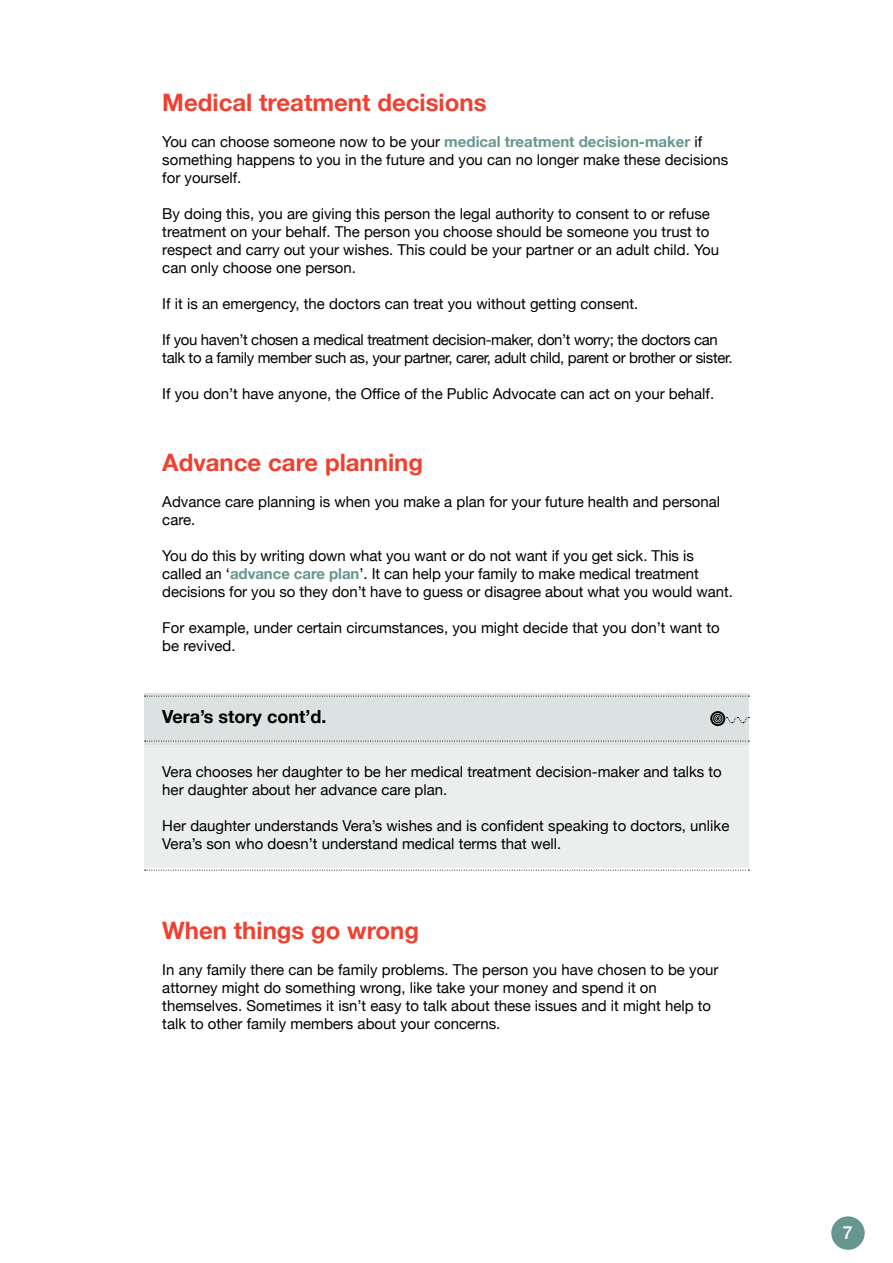
<style>
.page{position:relative;width:893px;height:1263px;background:#fff}
.page>*{position:absolute;margin:0;border:0;box-sizing:border-box;transform-origin:0 0}
.t1{font:700 24px "Helvetica Neue";color:#ef4130}
.t2{font:700 18px "Helvetica Neue";color:#000}
.t3{font:500 18px "Helvetica Neue";color:#fff}
.t4{font:15px/18px "Helvetica Neue";color:#000}
.t5{font:15px/18px "Helvetica Neue";letter-spacing:-.025em;color:#000}
.s1{font-weight:700;color:#669690}
</style>
<div class="page">
<svg style="left:831px;top:1216px;width:34px;height:34px"></svg>
<div style="left:144px;top:744px;width:605px;height:123px;background:#ebeeed"></div>
<div style="left:144px;top:693px;width:605px;height:51px;background:#dbe2e1"></div>
<svg style="left:145px;top:696px;width:604px;height:1px"></svg>
<svg style="left:145px;top:741px;width:604px;height:1px"></svg>
<svg style="left:145px;top:870px;width:604px;height:1px"></svg>
<svg style="left:710px;top:711px;width:39px;height:16px"></svg>
<h1 class="t1" style="left:162px;top:84px;width:326px">Medical treatment decisions</h1>
<p class="t4" style="left:162px;top:134px;width:568px">You can choose someone now to be your <span class="s1">medical treatment decision-maker</span> if something happens to you in the future and you can no longer make these decisions for yourself.</p>
<p class="t4" style="left:162px;top:206px;width:558px">By doing this, you are giving this person the legal authority to consent to or refuse treatment on your behalf. The person you choose should be someone you trust to respect and carry out your wishes. This could be your partner or an adult child. You can only choose one person.</p>
<p class="t4" style="left:162px;top:296px;width:478px">If it is an emergency, the doctors can treat you without getting consent.</p>
<p class="t5" style="left:162px;top:332px;width:572px">If you haven’t chosen a medical treatment decision-maker, don’t worry; the doctors can talk to a family member such as, your partner, carer, adult child, parent or brother or sister.</p>
<p class="t4" style="left:162px;top:386px;width:553px">If you don’t have anyone, the Office of the Public Advocate can act on your behalf.</p>
<h1 class="t1" style="left:162px;top:444px;width:262px">Advance care planning</h1>
<p class="t4" style="left:162px;top:494px;width:559px">Advance care planning is when you make a plan for your future health and personal care.</p>
<p class="t4" style="left:162px;top:548px;width:572px">You do this by writing down what you want or do not want if you get sick. This is called an ‘<span class="s1">advance care plan</span>’. It can help your family to make medical treatment decisions for you so they don’t have to guess or disagree about what you would want.</p>
<p class="t4" style="left:162px;top:620px;width:559px">For example, under certain circumstances, you might decide that you don’t want to be revived.</p>
<p class="t2" style="left:162px;top:702px;width:166px">Vera’s story cont’d.</p>
<p class="t4" style="left:162px;top:764px;width:561px">Vera chooses her daughter to be her medical treatment decision-maker and talks to her daughter about her advance care plan.</p>
<p class="t4" style="left:162px;top:818px;width:569px">Her daughter understands Vera’s wishes and is confident speaking to doctors, unlike<br>Vera’s son who doesn’t understand medical terms that well.</p>
<h1 class="t1" style="left:162px;top:912px;width:258px">When things go wrong</h1>
<p class="t4" style="left:162px;top:962px;width:558px">In any family there can be family problems. The person you have chosen to be your attorney might do something wrong, like take your money and spend it on themselves. Sometimes it isn’t easy to talk about these issues and it might help to talk to other family members about your concerns.</p>
<p class="t3" style="left:843px;top:1218px;width:12px">7</p>
</div>
